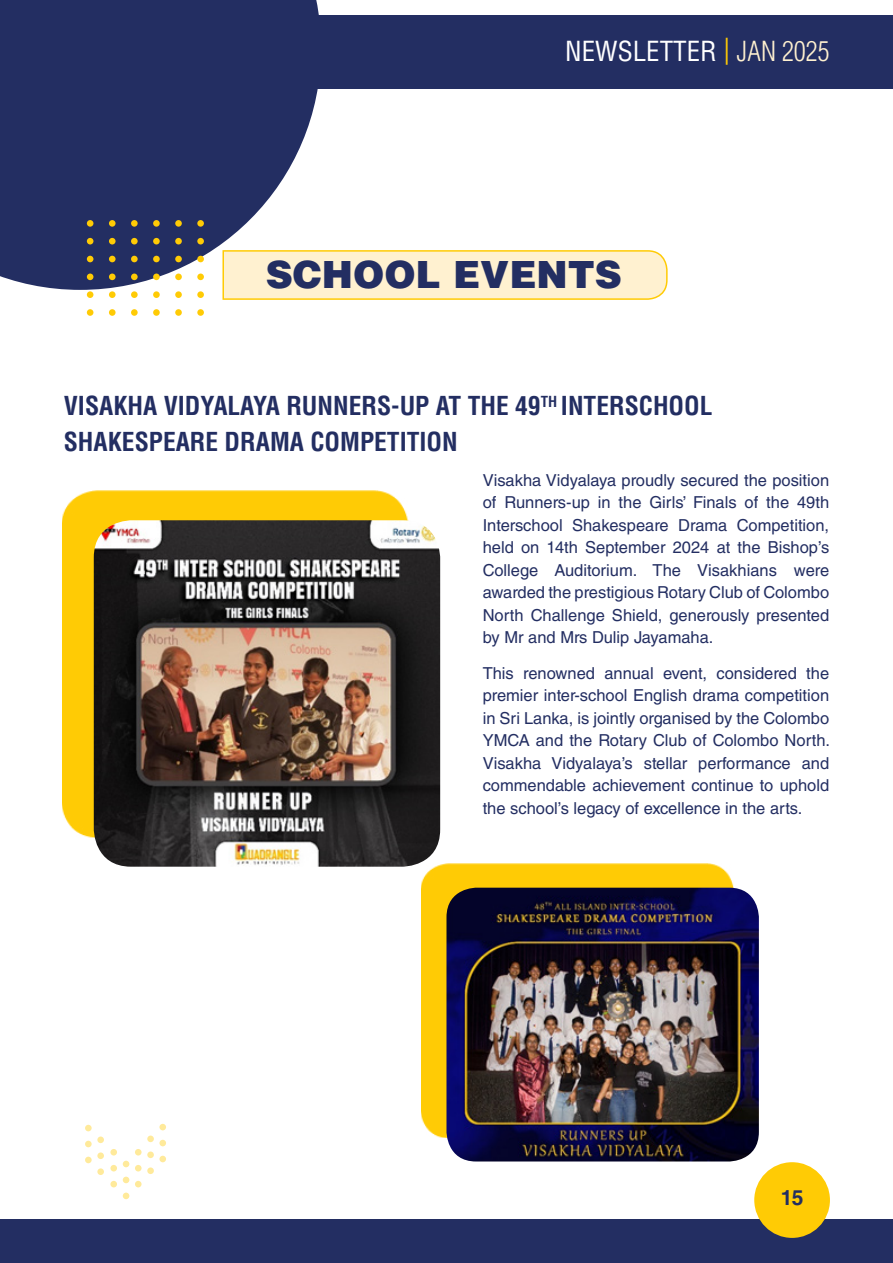
<style>
.page{position:relative;width:893px;height:1263px;background:#fff}
.page>*{position:absolute;margin:0;border:0;box-sizing:border-box;transform-origin:0 0}
.t1{font:900 37.5px "Helvetica LT Std";color:#232e62}
.t2{font:condensed 27px "Helvetica LT Std";color:#fff}
.t3{font:700 condensed 25.5px/35.2px "Helvetica LT Std";color:#232e62}
.t4{font:700 21px "Helvetica LT Std";color:#232e62}
.t5{font:16.5px/22.5px "Helvetica LT Std";color:#232e62;text-align:justify}
.s1{color:#ffcb05}
.s2{font-weight:300;color:#fff1d0}
</style>
<div class="page">
<svg style="left:0;top:0;width:319px;height:290px;background:#3f4976"></svg>
<div style="left:87px;top:309px;width:6px;height:7px;background:#ffcb05;border-radius:50%"></div>
<div style="left:109px;top:309px;width:7px;height:7px;background:#ffcb05;border-radius:50%"></div>
<div style="left:131px;top:309px;width:7px;height:7px;background:#ffcb05;border-radius:50%"></div>
<div style="left:153px;top:309px;width:7px;height:7px;background:#ffcb05;border-radius:50%"></div>
<svg style="left:175px;top:309px;width:7px;height:7px"></svg>
<div style="left:197px;top:309px;width:7px;height:7px;background:#ffcb05;border-radius:50%"></div>
<div style="left:87px;top:291px;width:6px;height:7px;background:#ffcb05;border-radius:50%"></div>
<div style="left:109px;top:291px;width:7px;height:7px;background:#ffcb05;border-radius:50%"></div>
<div style="left:131px;top:291px;width:7px;height:7px;background:#ffcb05;border-radius:50%"></div>
<div style="left:153px;top:291px;width:7px;height:7px;background:#ffcb05;border-radius:50%"></div>
<div style="left:175px;top:291px;width:7px;height:7px;background:#ffcb05;border-radius:50%"></div>
<div style="left:197px;top:291px;width:7px;height:7px;background:#ffcb05;border-radius:50%"></div>
<svg style="left:87px;top:274px;width:6px;height:6px"></svg>
<div style="left:109px;top:274px;width:7px;height:6px;background:#ffcb05;border-radius:50%"></div>
<div style="left:131px;top:274px;width:7px;height:6px;background:#ffcb05;border-radius:50%"></div>
<div style="left:153px;top:274px;width:7px;height:6px;background:#ffcb05;border-radius:50%"></div>
<div style="left:175px;top:274px;width:7px;height:6px;background:#ffcb05;border-radius:50%"></div>
<div style="left:197px;top:274px;width:7px;height:6px;background:#ffcb05;border-radius:50%"></div>
<svg style="left:87px;top:256px;width:6px;height:6px"></svg>
<div style="left:109px;top:256px;width:7px;height:6px;background:#ffcb05;border-radius:50%"></div>
<div style="left:131px;top:256px;width:7px;height:6px;background:#ffcb05;border-radius:50%"></div>
<div style="left:153px;top:256px;width:7px;height:6px;background:#ffcb05;border-radius:50%"></div>
<div style="left:175px;top:256px;width:7px;height:6px;background:#ffcb05;border-radius:50%"></div>
<div style="left:197px;top:256px;width:7px;height:6px;background:#ffcb05;border-radius:50%"></div>
<svg style="left:87px;top:238px;width:6px;height:6px"></svg>
<div style="left:109px;top:238px;width:7px;height:6px;background:#ffcb05;border-radius:50%"></div>
<div style="left:131px;top:238px;width:7px;height:6px;background:#ffcb05;border-radius:50%"></div>
<div style="left:153px;top:238px;width:7px;height:6px;background:#ffcb05;border-radius:50%"></div>
<div style="left:175px;top:238px;width:7px;height:6px;background:#ffcb05;border-radius:50%"></div>
<div style="left:197px;top:238px;width:7px;height:6px;background:#ffcb05;border-radius:50%"></div>
<div style="left:87px;top:220px;width:6px;height:7px;background:#ffcb05;border-radius:50%"></div>
<div style="left:109px;top:220px;width:7px;height:7px;background:#ffcb05;border-radius:50%"></div>
<div style="left:131px;top:220px;width:7px;height:7px;background:#ffcb05;border-radius:50%"></div>
<div style="left:153px;top:220px;width:7px;height:7px;background:#ffcb05;border-radius:50%"></div>
<div style="left:175px;top:220px;width:7px;height:7px;background:#ffcb05;border-radius:50%"></div>
<div style="left:197px;top:220px;width:7px;height:7px;background:#ffcb05;border-radius:50%"></div>
<div style="left:2px;top:15px;width:891px;height:74px;background:#232e62"></div>
<div style="left:0;top:1219px;width:893px;height:44px;background:#232e62"></div>
<div style="left:754px;top:1162px;width:76px;height:76px;background:#ffcb05;border-radius:50%"></div>
<div style="left:123px;top:1192px;width:6px;height:7px;background:#ffea9b;border-radius:50%"></div>
<div style="left:123px;top:1176px;width:6px;height:7px;background:#ffea9b;border-radius:50%"></div>
<svg style="left:123px;top:1161px;width:6px;height:6px"></svg>
<div style="left:135px;top:1181px;width:7px;height:6px;background:#ffea9b;border-radius:50%"></div>
<div style="left:135px;top:1165px;width:7px;height:6px;background:#ffea9b;border-radius:50%"></div>
<div style="left:135px;top:1149px;width:7px;height:6px;background:#ffea9b;border-radius:50%"></div>
<svg style="left:147px;top:1167px;width:7px;height:7px"></svg>
<svg style="left:147px;top:1151px;width:7px;height:7px"></svg>
<svg style="left:147px;top:1135px;width:7px;height:7px"></svg>
<div style="left:159px;top:1156px;width:7px;height:6px;background:#ffea9b;border-radius:50%"></div>
<div style="left:159px;top:1140px;width:7px;height:6px;background:#ffea9b;border-radius:50%"></div>
<div style="left:159px;top:1124px;width:7px;height:6px;background:#ffea9b;border-radius:50%"></div>
<div style="left:110px;top:1181px;width:7px;height:6px;background:#ffea9b;border-radius:50%"></div>
<div style="left:110px;top:1165px;width:7px;height:6px;background:#ffea9b;border-radius:50%"></div>
<div style="left:110px;top:1149px;width:7px;height:6px;background:#ffea9b;border-radius:50%"></div>
<div style="left:97px;top:1168px;width:7px;height:7px;background:#ffea9b;border-radius:50%"></div>
<div style="left:97px;top:1152px;width:7px;height:7px;background:#ffea9b;border-radius:50%"></div>
<svg style="left:97px;top:1136px;width:7px;height:7px"></svg>
<div style="left:85px;top:1157px;width:7px;height:6px;background:#ffea9b;border-radius:50%"></div>
<div style="left:85px;top:1141px;width:7px;height:6px;background:#ffea9b;border-radius:50%"></div>
<div style="left:85px;top:1125px;width:7px;height:6px;background:#ffea9b;border-radius:50%"></div>
<svg style="left:222px;top:249px;width:446px;height:51px;background:#ffefc4"></svg>
<div style="left:62px;top:490px;width:346px;height:348px;background:#ffcb05"></div>
<img style="left:94px;top:520px;width:346px;height:347px">
<div style="left:421px;top:864px;width:313px;height:274px;background:#ffcb05"></div>
<img style="left:446px;top:888px;width:313px;height:273px">
<h2 class="t2" style="left:565px;top:34px;width:266px">NEWSLETTER <span class="s1">|</span> <span class="s2">JAN 2025</span></h2>
<h1 class="t1" style="left:266px;top:250px;width:358px">SCHOOL EVENTS</h1>
<h3 class="t3" style="left:64px;top:388px;width:650px">VISAKHA VIDYALAYA RUNNERS-UP AT THE 49<sup>TH</sup> INTERSCHOOL<br>SHAKESPEARE DRAMA COMPETITION</h3>
<p class="t5" style="left:483px;top:469px;width:348px">Visakha Vidyalaya proudly secured the position of Runners-up in the Girls’ Finals of the 49th Interschool Shakespeare Drama Competition, held on 14th September 2024 at the Bishop’s College Auditorium. The Visakhians were awarded the prestigious Rotary Club of Colombo North Challenge Shield, generously presented by Mr and Mrs Dulip Jayamaha.</p>
<p class="t5" style="left:483px;top:661px;width:349px">This renowned annual event, considered the premier inter-school English drama competition in Sri Lanka, is jointly organised by the Colombo YMCA and the Rotary Club of Colombo North.<br>Visakha Vidyalaya’s stellar performance and commendable achievement continue to uphold the school’s legacy of excellence in the arts.</p>
<p class="t4" style="left:781px;top:1184px;width:24px">15</p>
</div>
